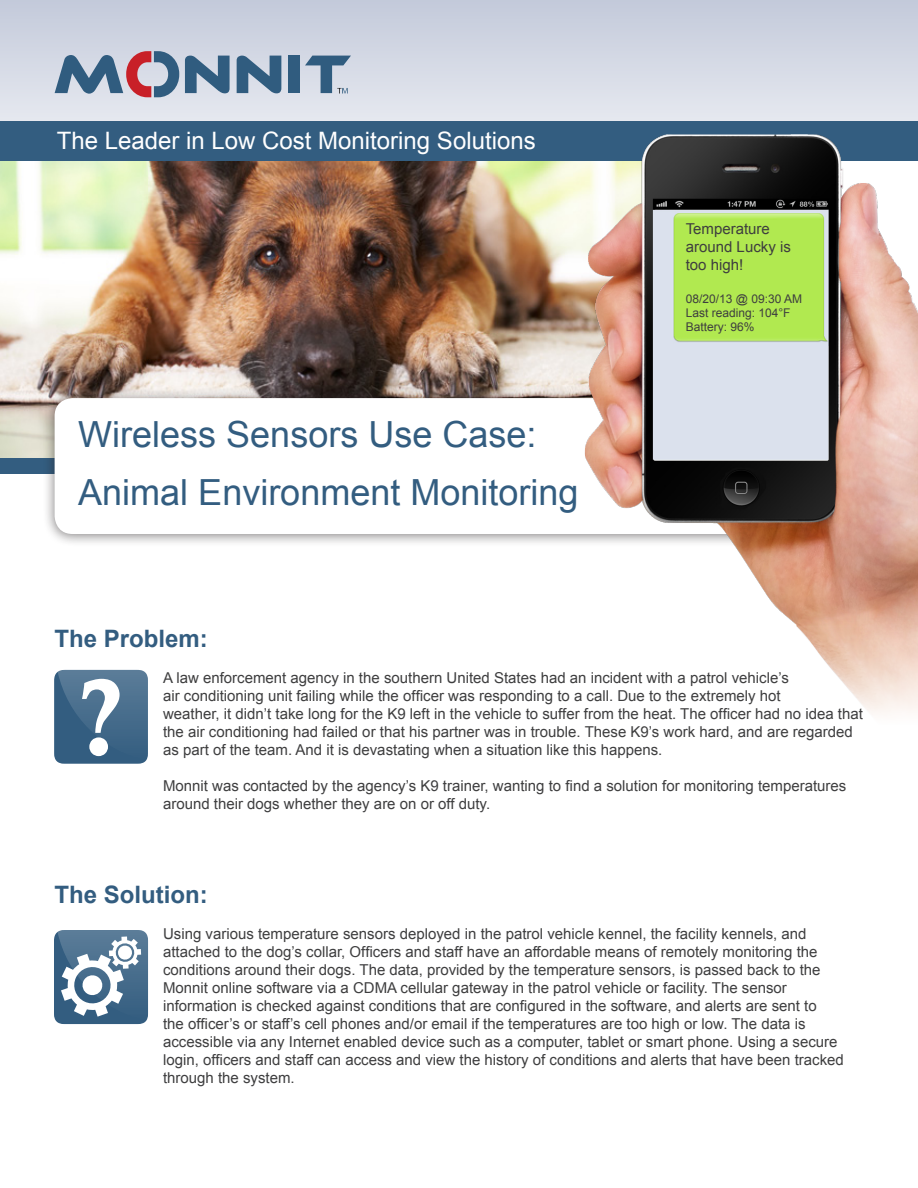
<style>
.page{position:relative;width:918px;height:1188px;background:#fff}
.page>*{position:absolute;margin:0;border:0;box-sizing:border-box;transform-origin:0 0}
.t1{font:107.55px "Calis MT Bol";color:#fff}
.t2{font:36px "Arial";color:#335d80}
.t3{font:24px "Arial";color:#fff}
.t4{font:700 24px "Arial";color:#335d80}
.t5{font:15px/18px "Arial";color:#3e3e3f}
.t6{font:12px "Arial";color:#3e3e3f}
</style>
<div class="page">
<img style="left:0;top:161px;width:582px;height:297px">
<div style="left:0;top:459px;width:106px;height:15px;background:#335d80"></div>
<svg style="left:0;top:0;width:918px;height:121px;background:#d3d8e4"></svg>
<div style="left:0;top:121px;width:918px;height:40px;background:#335d80"></div>
<div style="left:288px;top:56px;width:12px;height:37px;background:#305c7f"></div>
<svg style="left:237px;top:56px;width:44px;height:37px;background:#64839f"></svg>
<svg style="left:305px;top:56px;width:46px;height:38px;background:#95a9bd"></svg>
<svg style="left:55px;top:46px;width:175px;height:57px;background:#9fa4b7"></svg>
<div style="left:43px;top:388px;width:833px;height:159px;background:#231f20;opacity:.55"></div>
<div style="left:55px;top:398px;width:809px;height:136px;background:#fff;border-radius:18px"></div>
<svg style="left:54px;top:670px;width:94px;height:94px;background:#456b8b"></svg>
<svg style="left:54px;top:930px;width:94px;height:94px"></svg>
<img style="left:582px;top:134px;width:336px;height:579px">
<p class="t3" style="left:57px;top:125px;width:480px">The Leader in Low Cost Monitoring Solutions</p>
<p class="t2" style="left:78px;top:410px;width:460px">Wireless Sensors Use Case:</p>
<p class="t2" style="left:78px;top:469px;width:502px">Animal Environment Monitoring</p>
<p class="t5" style="left:686px;top:220px;width:107px">Temperature around Lucky is too high!</p>
<p class="t6" style="left:686px;top:290px;width:118px">08/20/13 @ 09:30 AM</p>
<p class="t6" style="left:686px;top:305px;width:106px">Last reading: 104°F</p>
<p class="t6" style="left:686px;top:319px;width:70px">Battery: 96%</p>
<p class="t4" style="left:55px;top:622px;width:155px">The Problem:</p>
<p class="t5" style="left:163px;top:669px;width:701px">A law enforcement agency in the southern United States had an incident with a patrol vehicle’s<br>air conditioning unit failing while the officer was responding to a call. Due to the extremely hot<br>weather, it didn’t take long for the K9 left in the vehicle to suffer from the heat. The officer had no idea that the air conditioning had failed or that his partner was in trouble. These K9’s work hard, and are regarded as part of the team. And it is devastating when a situation like this happens.</p>
<p class="t5" style="left:163px;top:777px;width:685px">Monnit was contacted by the agency’s K9 trainer, wanting to find a solution for monitoring temperatures around their dogs whether they are on or off duty.</p>
<p class="t1" style="left:80px;top:656px;width:45px">?</p>
<p class="t4" style="left:55px;top:879px;width:155px">The Solution:</p>
<p class="t5" style="left:163px;top:925px;width:682px">Using various temperature sensors deployed in the patrol vehicle kennel, the facility kennels, and attached to the dog’s collar, Officers and staff have an affordable means of remotely monitoring the conditions around their dogs. The data, provided by the temperature sensors, is passed back to the Monnit online software via a CDMA cellular gateway in the patrol vehicle or facility. The sensor information is checked against conditions that are configured in the software, and alerts are sent to<br>the officer’s or staff’s cell phones and/or email if the temperatures are too high or low. The data is accessible via any Internet enabled device such as a computer, tablet or smart phone. Using a secure login, officers and staff can access and view the history of conditions and alerts that have been tracked through the system.</p>
</div>
